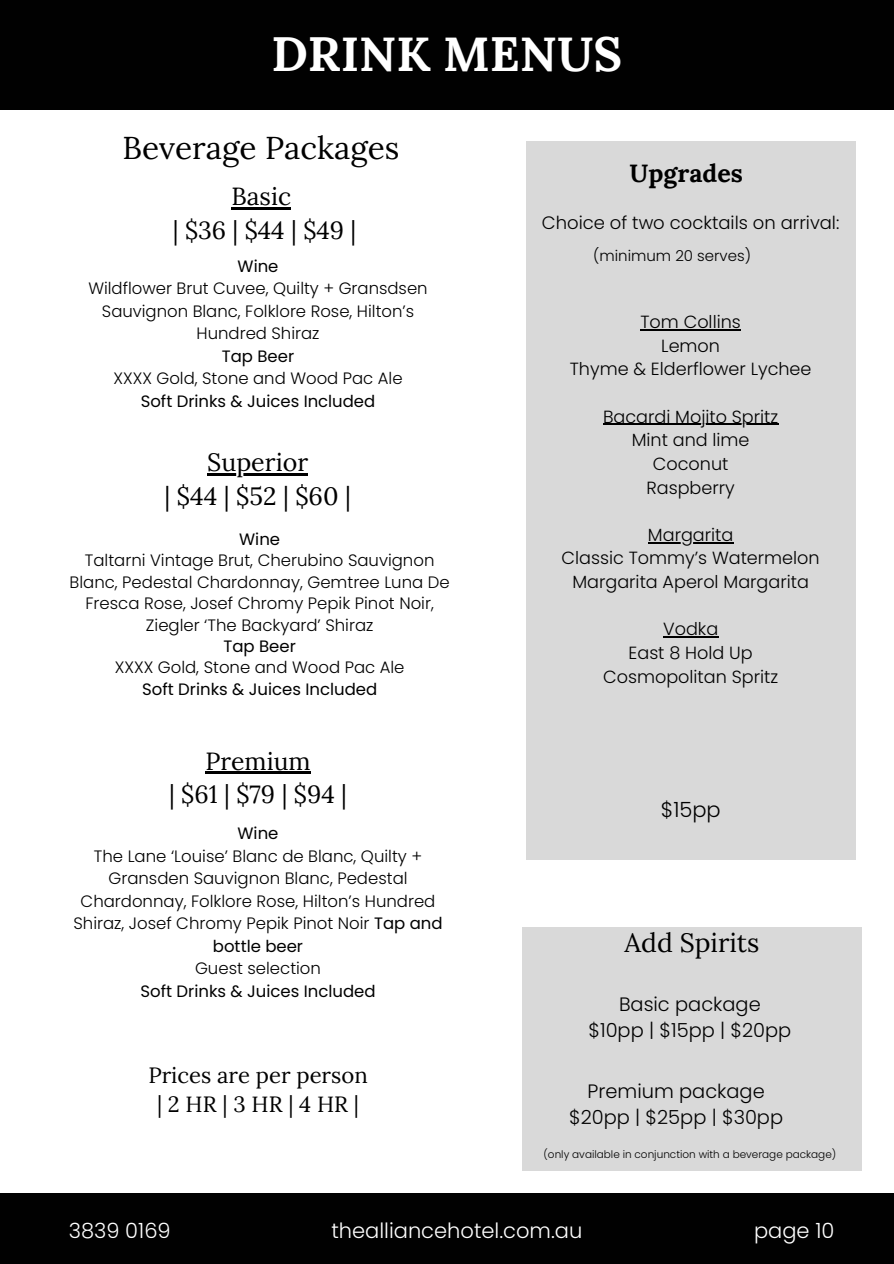
<style>
.page{position:relative;width:894px;height:1264px;background:#fff}
.page>*{position:absolute;margin:0;border:0;box-sizing:border-box;transform-origin:0 0}
.t1{font:700 48px "Lora";color:#fff}
.t2{font:31.5px "Lora";color:#000}
.t3{font:26.4px "Lora";color:#000}
.t4{font:25.05px/33.8px "Lora";color:#000;text-align:center}
.t5{font:700 24.9px "Lora";color:#000}
.t6{font:24.75px/33.8px "Lora";color:#000;text-align:center}
.t7{font:22.05px/29.2px "Lora";color:#000;text-align:center}
.t8{font:300 21px "Poppins";color:#fff}
.t9{font:300 21px "Poppins";color:#000}
.t10{font:300 19.35px/25.8px "Poppins";color:#000;text-align:center}
.t11{font:300 18px "Poppins";color:#000}
.t12{font:300 17.55px/23.7px "Poppins";color:#000;text-align:center}
.t13{font:300 16.5px/22.5px "Poppins";color:#000;text-align:center}
.t14{font:16.5px "Poppins";color:#000}
.t15{font:300 15px "Poppins";color:#000}
.t16{font:300 10.5px "Poppins";color:#000}
.s1{font-weight:400}
</style>
<div class="page">
<div style="left:0;top:1193px;width:892px;height:70px;background:#010101"></div>
<div style="left:522px;top:927px;width:339px;height:244px;background:#d9d9d9"></div>
<div style="left:0;top:0;width:892px;height:109px;background:#010101"></div>
<div style="left:525px;top:141px;width:330px;height:718px;background:#d9d9d9"></div>
<hr style="left:231px;top:207px;width:60px;height:2px;background:#000">
<hr style="left:640px;top:329px;width:100px;height:1px;background:#000">
<hr style="left:603px;top:424px;width:175px;height:1px;background:#000">
<hr style="left:647px;top:542px;width:86px;height:1px;background:#000">
<hr style="left:663px;top:636px;width:55px;height:1px;background:#000">
<hr style="left:205px;top:771px;width:105px;height:3px;background:#000">
<hr style="left:207px;top:473px;width:101px;height:2px;background:#000">
<h1 class="t1" style="left:271px;top:23px;width:352px">DRINK MENUS</h1>
<p class="t2" style="left:122px;top:127px;width:278px">Beverage Packages</p>
<p class="t6" style="left:173px;top:179px;width:185px">Basic<br>| $36 | $44 | $49 |</p>
<p class="t14" style="left:237px;top:254px;width:42px">Wine</p>
<p class="t13" style="left:88px;top:277px;width:341px">Wildflower Brut Cuvee, Quilty + Gransdsen<br>Sauvignon Blanc, Folklore Rose, Hilton’s<br>Hundred Shiraz</p>
<h4 class="t14" style="left:222px;top:344px;width:74px">Tap Beer</h4>
<p class="t13" style="left:113px;top:367px;width:290px">XXXX Gold, Stone and Wood Pac Ale</p>
<p class="t14" style="left:141px;top:389px;width:236px">Soft Drinks &amp; Juices Included</p>
<h6 class="t4" style="left:164px;top:445px;width:188px">Superior<br>| $44 | $52 | $60 |</h6>
<h6 class="t14" style="left:239px;top:527px;width:42px">Wine</h6>
<h6 class="t13" style="left:70px;top:550px;width:381px;line-height:21.3px">Taltarni Vintage Brut, Cherubino Sauvignon Blanc, Pedestal Chardonnay, Gemtree Luna De Fresca Rose, Josef Chromy Pepik Pinot Noir, Ziegler ‘The Backyard’ Shiraz</h6>
<h6 class="t14" style="left:223px;top:634px;width:74px">Tap Beer</h6>
<h6 class="t13" style="left:115px;top:656px;width:291px">XXXX Gold, Stone and Wood Pac Ale</h6>
<h5 class="t14" style="left:142px;top:677px;width:236px">Soft Drinks &amp; Juices Included</h5>
<p class="t6" style="left:169px;top:743px;width:179px">Premium<br>| $61 | $79 | $94 |</p>
<p class="t14" style="left:237px;top:821px;width:42px">Wine</p>
<p class="t13" style="left:73px;top:844px;width:370px">The Lane ‘Louise’ Blanc de Blanc, Quilty + Gransden Sauvignon Blanc, Pedestal Chardonnay, Folklore Rose, Hilton’s Hundred Shiraz, Josef Chromy Pepik Pinot Noir <span class="s1">Tap and bottle beer</span></p>
<p class="t13" style="left:195px;top:957px;width:127px">Guest selection</p>
<h5 class="t14" style="left:140px;top:979px;width:236px">Soft Drinks &amp; Juices Included</h5>
<h3 class="t7" style="left:148px;top:1060px;width:221px">Prices are per person |2HR|3HR|4HR|</h3>
<p class="t5" style="left:629px;top:157px;width:115px">Upgrades</p>
<h4 class="t11" style="left:541px;top:210px;width:299px">Choice of two cocktails on arrival:</h4>
<h6 class="t15" style="left:593px;top:245px;width:159px">(minimum 20 serves)</h6>
<p class="t12" style="left:569px;top:310px;width:243px">Tom Collins<br>Lemon<br>Thyme &amp; Elderflower Lychee</p>
<p class="t12" style="left:603px;top:404px;width:177px">Bacardi Mojito Spritz<br>Mint and lime<br>Coconut<br>Raspberry</p>
<p class="t12" style="left:561px;top:523px;width:259px">Margarita<br>Classic Tommy’s Watermelon<br>Margarita Aperol Margarita</p>
<h4 class="t12" style="left:603px;top:617px;width:176px">Vodka<br>East 8 Hold Up<br>Cosmopolitan Spritz</h4>
<h6 class="t9" style="left:660px;top:794px;width:61px">$15pp</h6>
<p class="t3" style="left:624px;top:925px;width:136px">Add Spirits</p>
<h5 class="t10" style="left:588px;top:991px;width:204px">Basic package<br>$10pp | $15pp | $20pp</h5>
<h5 class="t10" style="left:569px;top:1078px;width:215px">Premium package $20pp | $25pp | $30pp</h5>
<h5 class="t16" style="left:543px;top:1146px;width:294px">(only available in conjunction with a beverage package)</h5>
<h2 class="t8" style="left:69px;top:1215px;width:103px">3839 0169</h2>
<h4 class="t8" style="left:331px;top:1215px;width:252px">thealliancehotel.com.au</h4>
<p class="t8" style="left:753px;top:1215px;width:82px">page 10</p>
</div>
